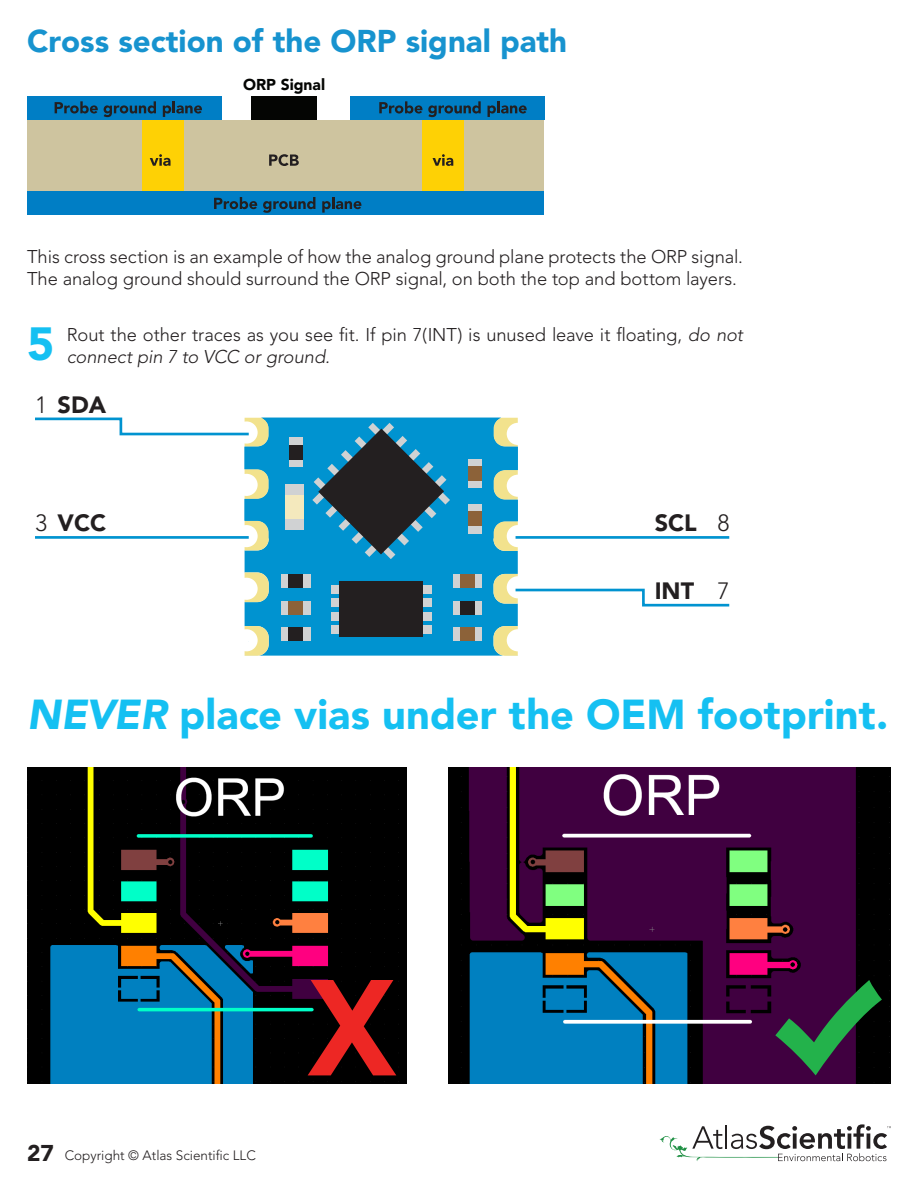
<style>
.page{position:relative;width:918px;height:1188px;background:#fff}
.page>*{position:absolute;margin:0;border:0;box-sizing:border-box;transform-origin:0 0}
.t1{font:900 46.2px "Avenir";color:#15c0f2}
.t2{font:900 41.55px "Avenir";color:#15c0f2}
.t3{font:900 31.2px "Avenir";color:#1793cf}
.t4{font:900 23.4px "Avenir";color:#231f20}
.t5{font:300 18.3px/22px "Avenir";letter-spacing:-.005em;color:#231f20}
.t6{font:900 15.6px "Avenir";color:#040503}
.t7{font:300 13.5px "Avenir";color:#231f20}
.s1{font-style:italic}
.s2{font-weight:300}
.s3{font-weight:900;font-size:22.65px}
</style>
<div class="page">
<div style="left:245px;top:559px;width:273px;height:97px;background:#0093d0"></div>
<svg style="left:494px;top:574px;width:236px;height:34px"></svg>
<div style="left:423px;top:625px;width:9px;height:9px;background:#d0d2d3"></div>
<div style="left:423px;top:612px;width:9px;height:9px;background:#d0d2d3"></div>
<div style="left:423px;top:598px;width:9px;height:9px;background:#d0d2d3"></div>
<div style="left:423px;top:585px;width:9px;height:9px;background:#d0d2d3"></div>
<div style="left:331px;top:625px;width:9px;height:9px;background:#d0d2d3"></div>
<div style="left:331px;top:612px;width:9px;height:9px;background:#d0d2d3"></div>
<div style="left:331px;top:598px;width:9px;height:9px;background:#d0d2d3"></div>
<div style="left:331px;top:585px;width:9px;height:9px;background:#d0d2d3"></div>
<div style="left:340px;top:582px;width:83px;height:55px;background:#231f20"></div>
<div style="left:453px;top:602px;width:29px;height:13px;background:#d0d2d3"></div>
<div style="left:460px;top:602px;width:15px;height:13px;background:#231f20"></div>
<div style="left:453px;top:574px;width:29px;height:13px;background:#d0d2d3"></div>
<div style="left:460px;top:574px;width:15px;height:13px;background:#8c6239"></div>
<div style="left:453px;top:628px;width:29px;height:13px;background:#d0d2d3"></div>
<div style="left:460px;top:628px;width:15px;height:13px;background:#8c6239"></div>
<div style="left:281px;top:602px;width:29px;height:13px;background:#d0d2d3"></div>
<div style="left:288px;top:602px;width:15px;height:13px;background:#8c6239"></div>
<div style="left:281px;top:574px;width:29px;height:13px;background:#d0d2d3"></div>
<div style="left:288px;top:574px;width:15px;height:13px;background:#231f20"></div>
<div style="left:281px;top:628px;width:29px;height:13px;background:#d0d2d3"></div>
<div style="left:288px;top:628px;width:15px;height:13px;background:#231f20"></div>
<svg style="left:35px;top:417px;width:695px;height:142px"></svg>
<svg style="left:244px;top:566px;width:25px;height:90px"></svg>
<svg style="left:494px;top:623px;width:24px;height:33px"></svg>
<img style="left:27px;top:768px;width:379px;height:315px">
<img style="left:448px;top:768px;width:443px;height:315px">
<svg style="left:775px;top:980px;width:107px;height:95px;background:#2b3337"></svg>
<svg style="left:308px;top:980px;width:88px;height:95px;background:#701212"></svg>
<div style="left:287px;top:120px;width:257px;height:72px;background:#cec49f"></div>
<div style="left:27px;top:120px;width:260px;height:72px;background:#cec49f"></div>
<div style="left:142px;top:120px;width:42px;height:72px;background:#fed105"></div>
<div style="left:422px;top:120px;width:42px;height:72px;background:#fed105"></div>
<div style="left:27px;top:96px;width:195px;height:24px;background:#007ec5"></div>
<div style="left:27px;top:192px;width:517px;height:23px;background:#007ec5"></div>
<div style="left:350px;top:96px;width:194px;height:24px;background:#007ec5"></div>
<svg style="left:150px;top:154px;width:21px;height:12px"></svg>
<svg style="left:433px;top:154px;width:20px;height:12px"></svg>
<svg style="left:214px;top:197px;width:43px;height:12px"></svg>
<svg style="left:263px;top:197px;width:52px;height:16px"></svg>
<svg style="left:322px;top:197px;width:39px;height:16px"></svg>
<svg style="left:55px;top:101px;width:43px;height:13px"></svg>
<svg style="left:104px;top:101px;width:52px;height:16px"></svg>
<svg style="left:163px;top:101px;width:39px;height:16px"></svg>
<svg style="left:269px;top:154px;width:30px;height:12px"></svg>
<svg style="left:379px;top:101px;width:43px;height:13px"></svg>
<svg style="left:428px;top:101px;width:53px;height:16px"></svg>
<svg style="left:488px;top:101px;width:39px;height:16px"></svg>
<div style="left:251px;top:96px;width:66px;height:24px;background:#040503"></div>
<svg style="left:660px;top:1124px;width:231px;height:37px"></svg>
<p class="t3" style="left:27px;top:22px;width:542px">Cross section of the ORP signal path</p>
<p class="t6" style="left:243px;top:75px;width:84px">ORP Signal</p>
<p class="t5" style="left:27px;top:245px;width:718px">This cross section is an example of how the analog ground plane protects the ORP signal.<br>The analog ground should surround the ORP signal, on both the top and bottom layers.</p>
<p class="t1" style="left:27px;top:316px;width:29px">5</p>
<p class="t5" style="left:67px;top:323px;width:678px">Rout the other traces as you see fit. If pin 7(INT) is unused leave it floating, <span class="s1">do not connect pin 7 to VCC or ground.</span></p>
<p class="t4" style="left:35px;top:391px;width:73px"><span class="s2">1</span> SDA</p>
<p class="t4" style="left:35px;top:508px;width:73px"><span class="s2">3</span> VCC</p>
<p class="t4" style="left:655px;top:509px;width:76px">SCL <span class="s2">8</span></p>
<p class="t4" style="left:655px;top:577px;width:76px">INT <span class="s2">7</span></p>
<p class="t2" style="left:27px;top:690px;width:863px"><span class="s1">NEVER</span> place vias under the OEM footprint.</p>
<p class="t7" style="left:27px;top:1148px;width:230px"><span class="s3">27</span> Copyright © Atlas Scientific LLC</p>
</div>
